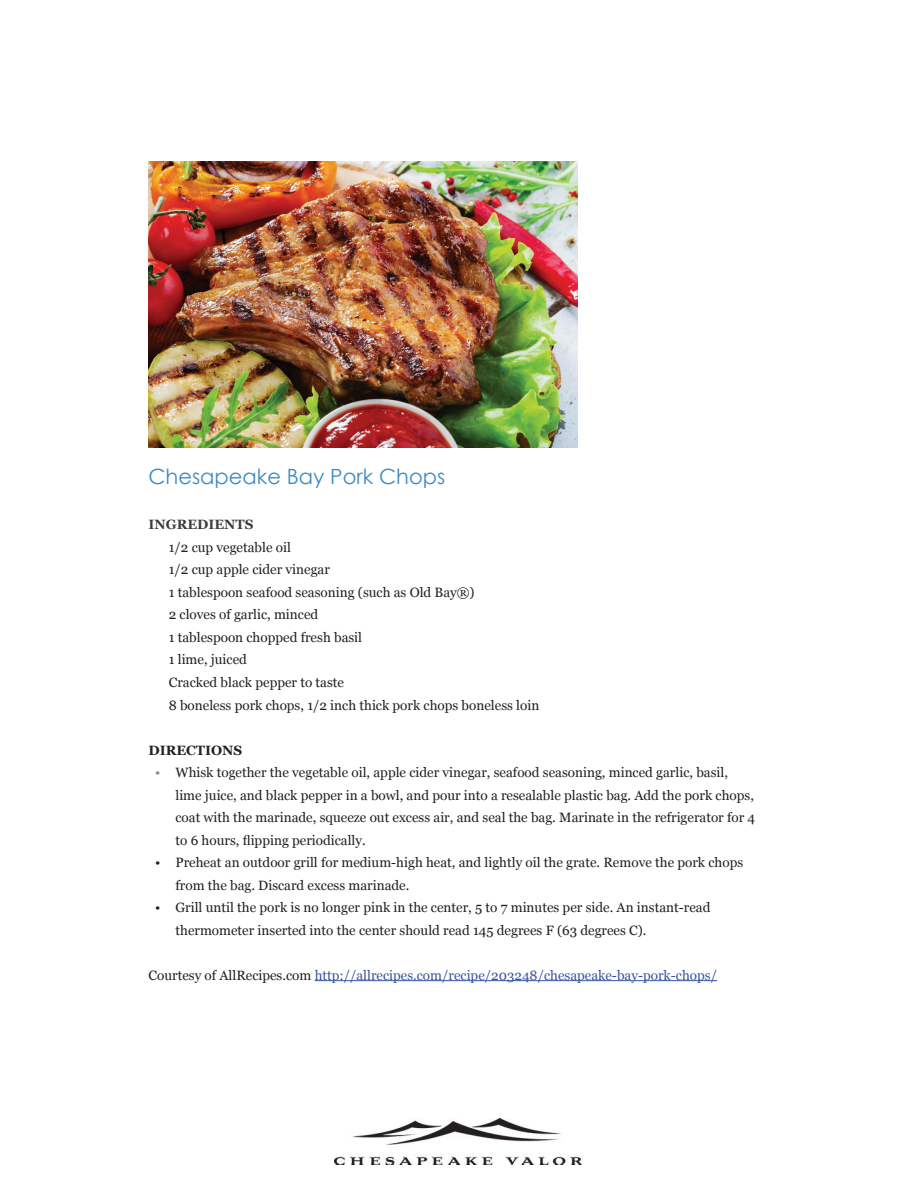
<style>
.page{position:relative;width:918px;height:1188px;background:#fff}
.page>*{position:absolute;margin:0;border:0;box-sizing:border-box;transform-origin:0 0}
.t1{font:21px "Century Gothic";color:#3d8ac4}
.t2{font:13.5px/22.5px "Georgia";color:#1f2020}
.t3{font:13.5px "Georgia";color:#3853a3}
.t4{font:700 13.5px "Georgia";color:#3b3c3c}
.t5{font:700 13.5px "Georgia";color:#231f20}
.s1{color:#888787}
.s2{color:#231f20}
</style>
<div class="page">
<hr style="left:315px;top:980px;width:402px;height:1px;background:#3853a3">
<img style="left:148px;top:162px;width:429px;height:286px">
<img style="left:334px;top:1118px;width:249px;height:47px">
<h1 class="t1" style="left:148px;top:464px;width:298px">Chesapeake Bay Pork Chops</h1>
<p class="t4" style="left:148px;top:515px;width:107px">INGREDIENTS</p>
<p class="t2" style="left:169px;top:536px;width:372px">1/2 cup vegetable oil<br>1/2 cup apple cider vinegar<br>1 tablespoon seafood seasoning (such as Old Bay®)<br>2 cloves of garlic, minced<br>1 tablespoon chopped fresh basil<br>1 lime, juiced<br>Cracked black pepper to taste<br>8 boneless pork chops, 1/2 inch thick pork chops boneless loin</p>
<p class="t5" style="left:148px;top:740px;width:95px">DIRECTIONS</p>
<p class="t2" style="left:176px;top:761px;width:581px;text-indent:-20px"><span class="s1">•</span> Whisk together the vegetable oil, apple cider vinegar, seafood seasoning, minced garlic, basil, lime juice, and black pepper in a bowl, and pour into a resealable plastic bag. Add the pork chops, coat with the marinade, squeeze out excess air, and seal the bag. Marinate in the refrigerator for 4 to 6 hours, flipping periodically.</p>
<p class="t2" style="left:176px;top:851px;width:569px;text-indent:-20px">• Preheat an outdoor grill for medium-high heat, and lightly oil the grate. Remove the pork chops from the bag. Discard excess marinade.</p>
<p class="t2" style="left:176px;top:896px;width:536px;text-indent:-20px">• Grill until the pork is no longer pink in the center, 5 to 7 minutes per side. An instant-read thermometer inserted into the center should read 145 degrees F (63 degrees C).</p>
<p class="t3" style="left:148px;top:965px;width:570px"><span class="s2">Courtesy of AllRecipes.com</span> http://allrecipes.com/recipe/203248/chesapeake-bay-pork-chops/</p>
</div>
